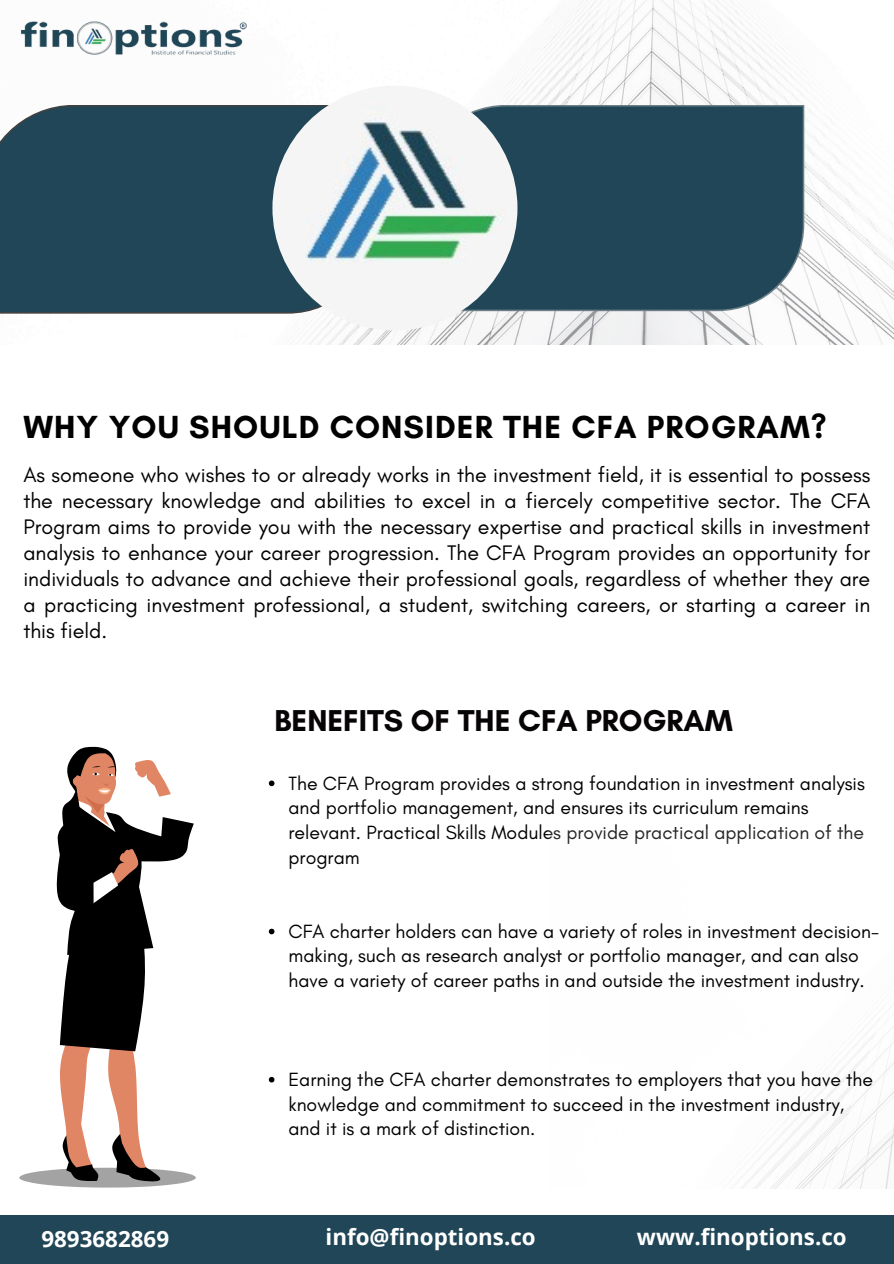
<style>
.page{position:relative;width:894px;height:1264px;background:#fff}
.page>*{position:absolute;margin:0;border:0;box-sizing:border-box;transform-origin:0 0}
.t1{font:700 32.55px "Glacial Indifference";letter-spacing:.035em;color:#000}
.t2{font:700 30.75px "Glacial Indifference";color:#070405}
.t3{font:700 22.35px "Open Sans";color:#fff}
.t4{font:21.45px/25.8px "Glacial Indifference";color:#000;text-align:justify}
.t5{font:19.5px/24.8px "Glacial Indifference";color:#000}
</style>
<div class="page">
<img style="left:309px;top:0;width:584px;height:344px">
<svg style="left:19px;top:746px;width:177px;height:441px"></svg>
<div style="left:0;top:1215px;width:893px;height:48px;background:#204657"></div>
<svg style="left:269px;top:780px;width:5px;height:6px"></svg>
<img style="left:739px;top:1007px;width:154px;height:181px">
<div style="left:461px;top:105px;width:343px;height:206px;background:#204657"></div>
<div style="left:0;top:105px;width:333px;height:209px;background:#204657"></div>
<img style="left:272px;top:86px;width:245px;height:244px;border-radius:50%">
<svg style="left:269px;top:928px;width:5px;height:6px"></svg>
<svg style="left:269px;top:1076px;width:5px;height:6px"></svg>
<img style="left:21px;top:21px;width:226px;height:34px">
<h1 class="t1" style="left:23px;top:407px;width:804px">WHY YOU SHOULD CONSIDER THE CFA PROGRAM?</h1>
<p class="t4" style="left:23px;top:462px;width:848px">As someone who wishes to or already works in the investment field, it is essential to possess the necessary knowledge and abilities to excel in a fiercely competitive sector. The CFA Program aims to provide you with the necessary expertise and practical skills in investment analysis to enhance your career progression. The CFA Program provides an opportunity for individuals to advance and achieve their professional goals, regardless of whether they are a practicing investment professional, a student, switching careers, or starting a career in this field.</p>
<p class="t2" style="left:274px;top:701px;width:459px">BENEFITS OF THE CFA PROGRAM</p>
<h1 class="t5" style="left:288px;top:770px;width:577px">The CFA Program provides a strong foundation in investment analysis and portfolio management, and ensures its curriculum remains relevant. Practical Skills Modules provide practical application of the program</h1>
<p class="t5" style="left:288px;top:918px;width:592px">CFA charter holders can have a variety of roles in investment decision&shy;making, such as research analyst or portfolio manager, and can also have a variety of career paths in and outside the investment industry.</p>
<p class="t5" style="left:288px;top:1066px;width:586px">Earning the CFA charter demonstrates to employers that you have the knowledge and commitment to succeed in the investment industry, and it is a mark of distinction.</p>
<p class="t3" style="left:41px;top:1223px;width:129px">9893682869</p>
<p class="t3" style="left:325px;top:1220px;width:211px">info@finoptions.co</p>
<p class="t3" style="left:636px;top:1220px;width:211px">www.finoptions.co</p>
</div>
